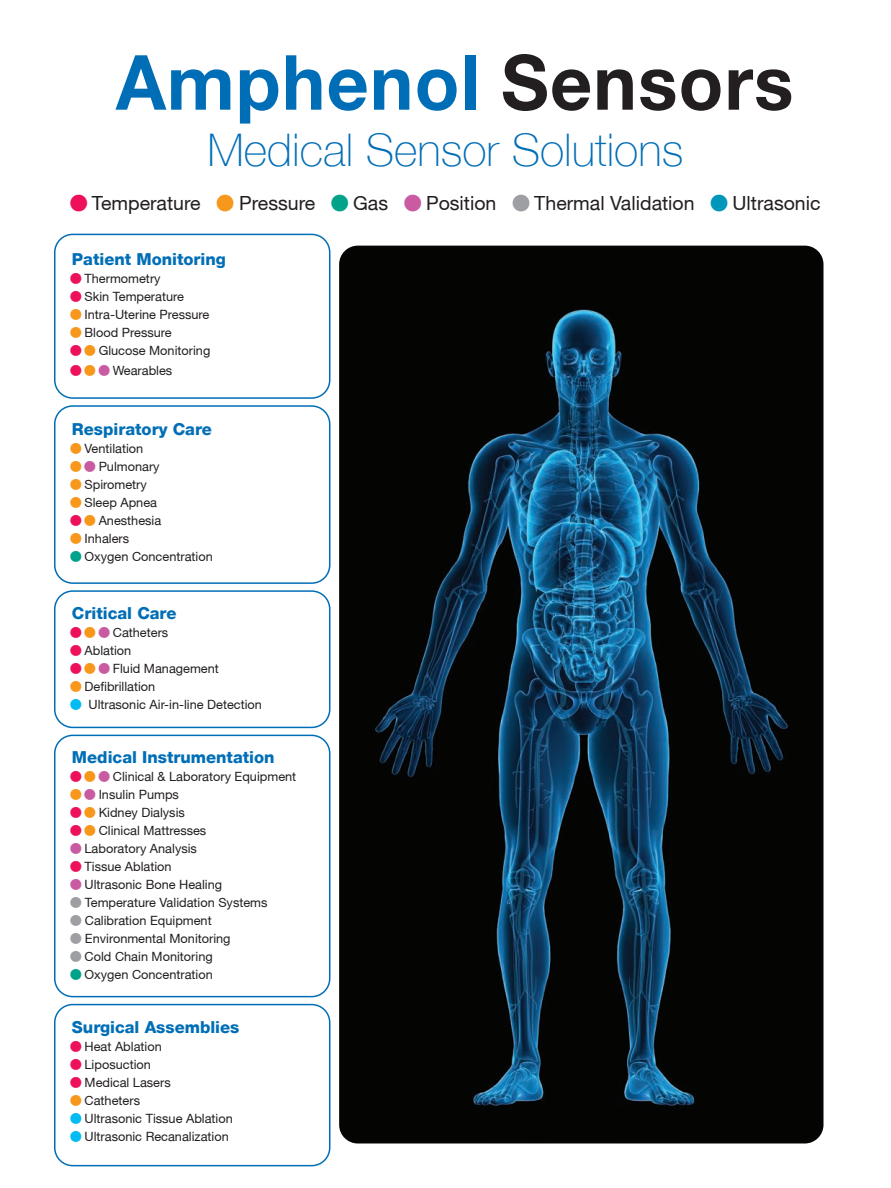
<style>
.page{position:relative;width:891px;height:1188px;background:#fff}
.page>*{position:absolute;margin:0;border:0;box-sizing:border-box;transform-origin:0 0}
.t1{font:100 45px "Helvetica Neue";color:#006eb6}
.t2{font:19.5px "Helvetica Neue";color:#231f20}
.t3{font:800 16.5px "Helvetica Neue";color:#006eb6}
.t4{font:12.75px/18px "Helvetica Neue";color:#231f20}
</style>
<div class="page">
<img style="left:339px;top:246px;width:485px;height:898px">
<svg style="left:115px;top:55px;width:115px;height:55px"></svg>
<svg style="left:240px;top:69px;width:38px;height:55px"></svg>
<svg style="left:286px;top:55px;width:35px;height:55px"></svg>
<svg style="left:329px;top:69px;width:38px;height:42px"></svg>
<svg style="left:374px;top:69px;width:35px;height:41px"></svg>
<svg style="left:417px;top:69px;width:40px;height:42px"></svg>
<div style="left:465px;top:55px;width:10px;height:55px;background:#006eb6"></div>
<svg style="left:503px;top:54px;width:87px;height:57px"></svg>
<svg style="left:597px;top:69px;width:36px;height:41px"></svg>
<svg style="left:640px;top:69px;width:35px;height:42px"></svg>
<svg style="left:681px;top:69px;width:40px;height:42px"></svg>
<svg style="left:729px;top:69px;width:62px;height:42px"></svg>
<div style="left:54px;top:1004px;width:276px;height:162px;border:2px solid #006eb6;border-radius:18px"></div>
<div style="left:54px;top:735px;width:276px;height:262px;border:2px solid #006eb6;border-radius:18px"></div>
<div style="left:54px;top:405px;width:276px;height:179px;border:2px solid #006eb6;border-radius:18px"></div>
<div style="left:54px;top:590px;width:276px;height:138px;border:2px solid #006eb6;border-radius:18px"></div>
<div style="left:54px;top:234px;width:276px;height:165px;border:2px solid #006eb6;border-radius:18px"></div>
<h1 class="t1" style="left:208px;top:125px;width:477px">Medical Sensor Solutions</h1>
<h2 class="t2" style="left:92px;top:192px;width:110px">Temperature</h2>
<h2 class="t2" style="left:239px;top:192px;width:78px">Pressure</h2>
<h2 class="t2" style="left:353px;top:192px;width:37px">Gas</h2>
<h2 class="t2" style="left:426px;top:192px;width:72px">Position</h2>
<h2 class="t2" style="left:534px;top:192px;width:162px">Thermal Validation</h2>
<h2 class="t2" style="left:733px;top:192px;width:90px">Ultrasonic</h2>
<p class="t3" style="left:72px;top:249px;width:156px">Patient Monitoring</p>
<p class="t4" style="left:85px;top:269px;width:126px">Thermometry<br>Skin Temperature<br>Intra-Uterine Pressure<br>Blood Pressure</p>
<p class="t4" style="left:113px;top:341px;width:99px;line-height:19.5px;text-indent:-14px">Glucose Monitoring<br>Wearables</p>
<p class="t3" style="left:72px;top:419px;width:141px">Respiratory Care</p>
<p class="t4" style="left:85px;top:439px;width:60px">Ventilation</p>
<p class="t4" style="left:99px;top:457px;width:62px">Pulmonary</p>
<p class="t4" style="left:85px;top:475px;width:64px">Spirometry</p>
<p class="t4" style="left:85px;top:493px;width:74px">Sleep Apnea</p>
<p class="t4" style="left:99px;top:511px;width:64px">Anesthesia</p>
<p class="t4" style="left:85px;top:529px;width:46px">Inhalers</p>
<p class="t4" style="left:85px;top:547px;width:130px">Oxygen Concentration</p>
<p class="t3" style="left:72px;top:603px;width:106px">Critical Care</p>
<p class="t4" style="left:85px;top:623px;width:85px;text-indent:28px">Catheters<br>Ablation</p>
<p class="t4" style="left:113px;top:659px;width:108px">Fluid Management</p>
<p class="t4" style="left:85px;top:677px;width:72px">Defibrillation</p>
<p class="t4" style="left:88px;top:695px;width:175px">Ultrasonic Air-in-line Detection</p>
<p class="t3" style="left:72px;top:747px;width:204px">Medical Instrumentation</p>
<p class="t4" style="left:113px;top:767px;width:185px">Clinical &amp; Laboratory Equipment</p>
<p class="t4" style="left:99px;top:785px;width:82px">Insulin Pumps</p>
<p class="t4" style="left:99px;top:803px;width:88px">Kidney Dialysis</p>
<p class="t4" style="left:99px;top:821px;width:109px">Clinical Mattresses</p>
<p class="t4" style="left:85px;top:839px;width:114px">Laboratory Analysis</p>
<p class="t4" style="left:85px;top:857px;width:89px">Tissue Ablation</p>
<p class="t4" style="left:85px;top:875px;width:139px">Ultrasonic Bone Healing</p>
<p class="t4" style="left:85px;top:893px;width:184px">Temperature Validation Systems</p>
<p class="t4" style="left:85px;top:911px;width:128px">Calibration Equipment</p>
<p class="t4" style="left:85px;top:929px;width:147px">Environmental Monitoring</p>
<p class="t4" style="left:85px;top:947px;width:130px">Cold Chain Monitoring</p>
<p class="t4" style="left:85px;top:965px;width:130px">Oxygen Concentration</p>
<p class="t3" style="left:72px;top:1017px;width:169px">Surgical Assemblies</p>
<p class="t4" style="left:85px;top:1037px;width:150px">Heat Ablation<br>Liposuction<br>Medical Lasers<br>Catheters<br>Ultrasonic Tissue Ablation<br>Ultrasonic Recanalization</p>
</div>
